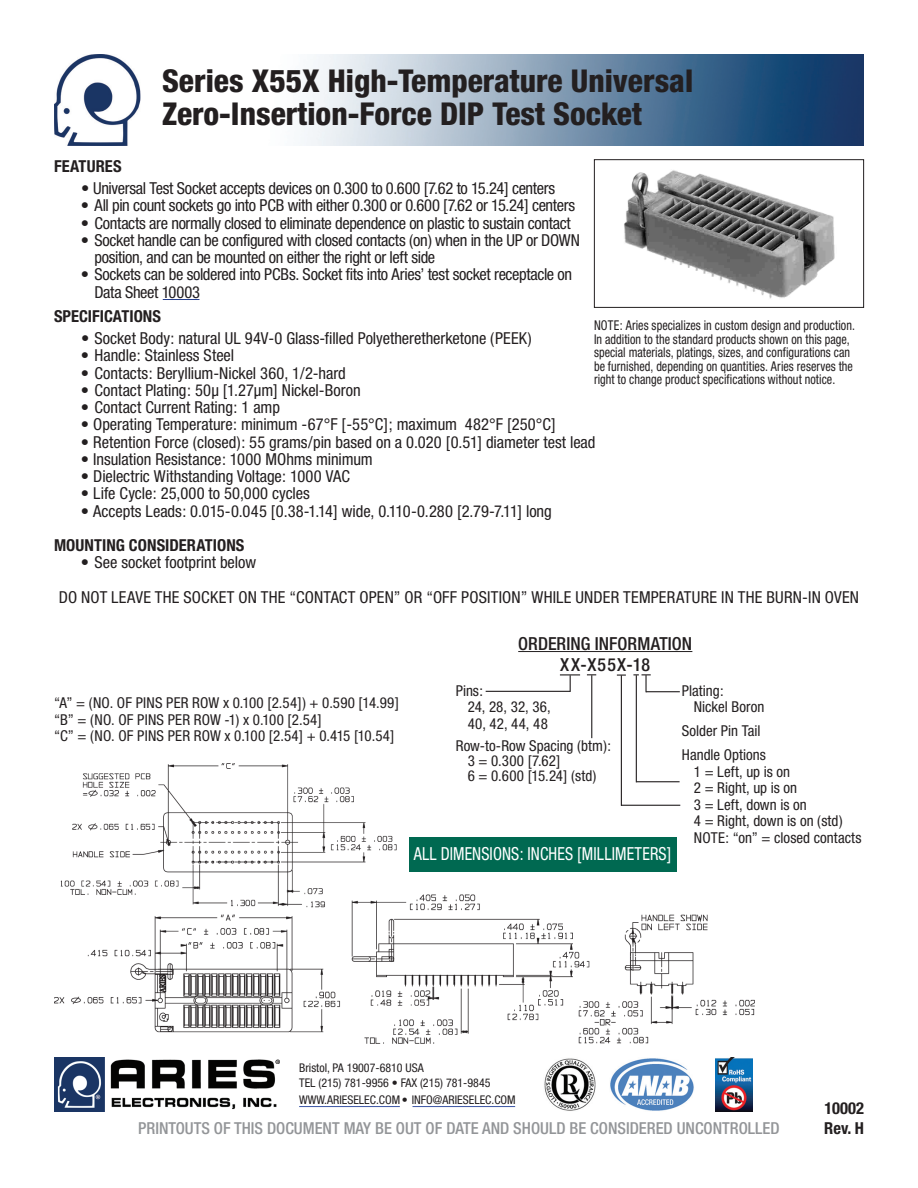
<style>
.page{position:relative;width:918px;height:1188px;background:#fff}
.page>*{position:absolute;margin:0;border:0;box-sizing:border-box;transform-origin:0 0}
.headline{font:800 condensed 31.5px "Helvetica Neue";color:#231f20}
.body{font:condensed 18px "Helvetica Neue";letter-spacing:.01em;color:#fff;scale:.9 1}
.body-2{font:500 condensed 18px "Helvetica Neue";letter-spacing:.005em;color:#231f20}
.body-3{font:condensed 16.5px/17.2px "Helvetica Neue";letter-spacing:-.01em;color:#231f20}
.body-4{font:condensed 16.5px "Helvetica Neue";letter-spacing:.01em;color:#231f20}
.t1{font:500 condensed 16.5px "Helvetica Neue";color:#939598}
.body-5{font:700 condensed 16.5px "Helvetica Neue";letter-spacing:.005em;color:#231f20}
.body-6{font:condensed 15px "Helvetica Neue";letter-spacing:.005em;color:#231f20}
.body-7{font:condensed 13.5px/13.5px "Helvetica Neue";letter-spacing:.005em;color:#231f20;scale:.9 1}
.t2{font:condensed 12px "Helvetica Neue";color:#231f20}
</style>
<div class="page">
<img style="left:54px;top:1057px;width:225px;height:54px">
<img style="left:716px;top:1057px;width:37px;height:54px">
<img style="left:544px;top:1058px;width:52px;height:53px">
<img style="left:610px;top:1058px;width:84px;height:53px">
<hr style="left:299px;top:1106px;width:101px;height:1px;background:#3a53a3">
<hr style="left:413px;top:1106px;width:102px;height:1px;background:#3a53a3">
<img style="left:54px;top:54px;width:810px;height:92px">
<img style="left:54px;top:764px;width:700px;height:279px">
<div style="left:594px;top:159px;width:270px;height:149px;border:1px solid #231f20"></div>
<div style="left:409px;top:837px;width:268px;height:34px;background:#006951"></div>
<svg style="left:560px;top:674px;width:20px;height:18px"></svg>
<hr style="left:486px;top:691px;width:84px;height:1px;background:#231f20">
<hr style="left:518px;top:651px;width:174px;height:1px;background:#231f20">
<svg style="left:633px;top:674px;width:18px;height:18px"></svg>
<hr style="left:646px;top:691px;width:34px;height:1px;background:#231f20">
<hr style="left:621px;top:675px;width:1px;height:131px;background:#231f20">
<hr style="left:621px;top:805px;width:59px;height:1px;background:#231f20">
<hr style="left:591px;top:675px;width:1px;height:63px;background:#231f20">
<hr style="left:636px;top:675px;width:1px;height:107px;background:#231f20">
<hr style="left:636px;top:781px;width:44px;height:1px;background:#231f20">
<img style="left:624px;top:170px;width:211px;height:129px">
<hr style="left:163px;top:299px;width:36px;height:1px;background:#253f8e">
<p class="headline" style="left:162px;top:61px;width:533px">Series X55X High-Temperature Universal</p>
<p class="headline" style="left:162px;top:94px;width:482px">Zero-Insertion-Force DIP Test Socket</p>
<p class="body-5" style="left:54px;top:156px;width:69px">FEATURES</p>
<p class="body-3" style="left:81px;top:179px;width:476px">• Universal Test Socket accepts devices on 0.300 to 0.600 [7.62 to 15.24] centers</p>
<p class="body-3" style="left:81px;top:197px;width:496px">• All pin count sockets go into PCB with either 0.300 or 0.600 [7.62 or 15.24] centers</p>
<p class="body-3" style="left:81px;top:214px;width:491px">• Contacts are normally closed to eliminate dependence on plastic to sustain contact</p>
<p class="body-3" style="left:94px;top:231px;width:487px;text-indent:-14px">• Socket handle can be configured with closed contacts (on) when in the UP or DOWN position, and can be mounted on either the right or left side</p>
<p class="body-3" style="left:94px;top:266px;width:479px;text-indent:-14px">• Sockets can be soldered into PCBs. Socket fits into Aries’ test socket receptacle on<br>Data Sheet 10003</p>
<p class="body-5" style="left:54px;top:306px;width:109px">SPECIFICATIONS</p>
<p class="body-3" style="left:81px;top:329px;width:452px">• Socket Body: natural UL 94V-0 Glass-filled Polyetheretherketone (PEEK)</p>
<p class="body-3" style="left:81px;top:347px;width:155px">• Handle: Stainless Steel</p>
<p class="body-3" style="left:81px;top:364px;width:266px">• Contacts: Beryllium-Nickel 360, 1/2-hard</p>
<p class="body-3" style="left:81px;top:381px;width:281px">• Contact Plating: 50μ [1.27μm] Nickel-Boron</p>
<p class="body-3" style="left:81px;top:398px;width:200px">• Contact Current Rating: 1 amp</p>
<p class="body-3" style="left:81px;top:416px;width:476px">• Operating Temperature: minimum -67°F [-55°C]; maximum 482°F [250°C]</p>
<p class="body-3" style="left:81px;top:433px;width:516px">• Retention Force (closed): 55 grams/pin based on a 0.020 [0.51] diameter test lead</p>
<p class="body-3" style="left:81px;top:450px;width:293px">• Insulation Resistance: 1000 MOhms minimum</p>
<p class="body-3" style="left:81px;top:467px;width:270px">• Dielectric Withstanding Voltage: 1000 VAC</p>
<p class="body-3" style="left:81px;top:485px;width:230px">• Life Cycle: 25,000 to 50,000 cycles</p>
<p class="body-3" style="left:81px;top:502px;width:472px">• Accepts Leads: 0.015-0.045 [0.38-1.14] wide, 0.110-0.280 [2.79-7.11] long</p>
<p class="body-5" style="left:54px;top:535px;width:192px">MOUNTING CONSIDERATIONS</p>
<p class="body-3" style="left:81px;top:554px;width:177px">• See socket footprint below</p>
<p class="body-4" style="left:59px;top:587px;width:802px">DO NOT LEAVE THE SOCKET ON THE “CONTACT OPEN” OR “OFF POSITION” WHILE UNDER TEMPERATURE IN THE BURN-IN OVEN</p>
<p class="body-7" style="left:594px;top:319px;width:292px">NOTE: Aries specializes in custom design and production.<br>In addition to the standard products shown on this page, special materials, platings, sizes, and configurations can be furnished, depending on quantities. Aries reserves the right to change product specifications without notice.</p>
<p class="body-6" style="left:54px;top:694px;width:347px">“A” = (NO. OF PINS PER ROW x 0.100 [2.54]) + 0.590 [14.99]</p>
<p class="body-6" style="left:54px;top:711px;width:269px">“B” = (NO. OF PINS PER ROW -1) x 0.100 [2.54]</p>
<p class="body-6" style="left:54px;top:727px;width:342px">“C” = (NO. OF PINS PER ROW x 0.100 [2.54] + 0.415 [10.54]</p>
<p class="body-2" style="left:518px;top:633px;width:176px">ORDERING INFORMATION</p>
<p class="body-2" style="left:560px;top:654px;width:91px">XX-X55X-18</p>
<p class="body-6" style="left:682px;top:682px;width:43px">Plating:</p>
<p class="body-6" style="left:694px;top:698px;width:72px">Nickel Boron</p>
<p class="body-6" style="left:682px;top:722px;width:80px">Solder Pin Tail</p>
<p class="body-6" style="left:682px;top:746px;width:86px">Handle Options</p>
<p class="body-6" style="left:694px;top:763px;width:98px">1 = Left, up is on</p>
<p class="body-6" style="left:694px;top:779px;width:105px">2 = Right, up is on</p>
<p class="body-6" style="left:694px;top:796px;width:114px">3 = Left, down is on</p>
<p class="body-6" style="left:694px;top:812px;width:150px">4 = Right, down is on (std)</p>
<p class="body-6" style="left:694px;top:829px;width:169px">NOTE: “on” = closed contacts</p>
<p class="body-6" style="left:456px;top:682px;width:29px">Pins:</p>
<p class="body-6" style="left:468px;top:698px;width:84px">24, 28, 32, 36,</p>
<p class="body-6" style="left:468px;top:715px;width:82px">40, 42, 44, 48</p>
<p class="body-6" style="left:456px;top:737px;width:157px">Row-to-Row Spacing (btm):</p>
<p class="body-6" style="left:468px;top:752px;width:94px">3 = 0.300 [7.62]</p>
<p class="body-6" style="left:468px;top:767px;width:130px">6 = 0.600 [15.24] (std)</p>
<p class="body" style="left:414px;top:843px;width:288px">ALL DIMENSIONS: INCHES [MILLIMETERS]</p>
<p class="t2" style="left:299px;top:1061px;width:126px">Bristol, PA 19007-6810 USA</p>
<p class="t2" style="left:299px;top:1076px;width:193px">TEL (215) 781-9956 • FAX (215) 781-9845</p>
<p class="t1" style="left:138px;top:1118px;width:643px">PRINTOUTS OF THIS DOCUMENT MAY BE OUT OF DATE AND SHOULD BE CONSIDERED UNCONTROLLED</p>
<p class="t2" style="left:299px;top:1093px;width:218px">WWW.ARIESELEC.COM• INFO@ARIESELEC.COM</p>
<p class="body-5" style="left:824px;top:1098px;width:41px">10002</p>
<p class="body-5" style="left:824px;top:1118px;width:41px">Rev. H</p>
</div>
